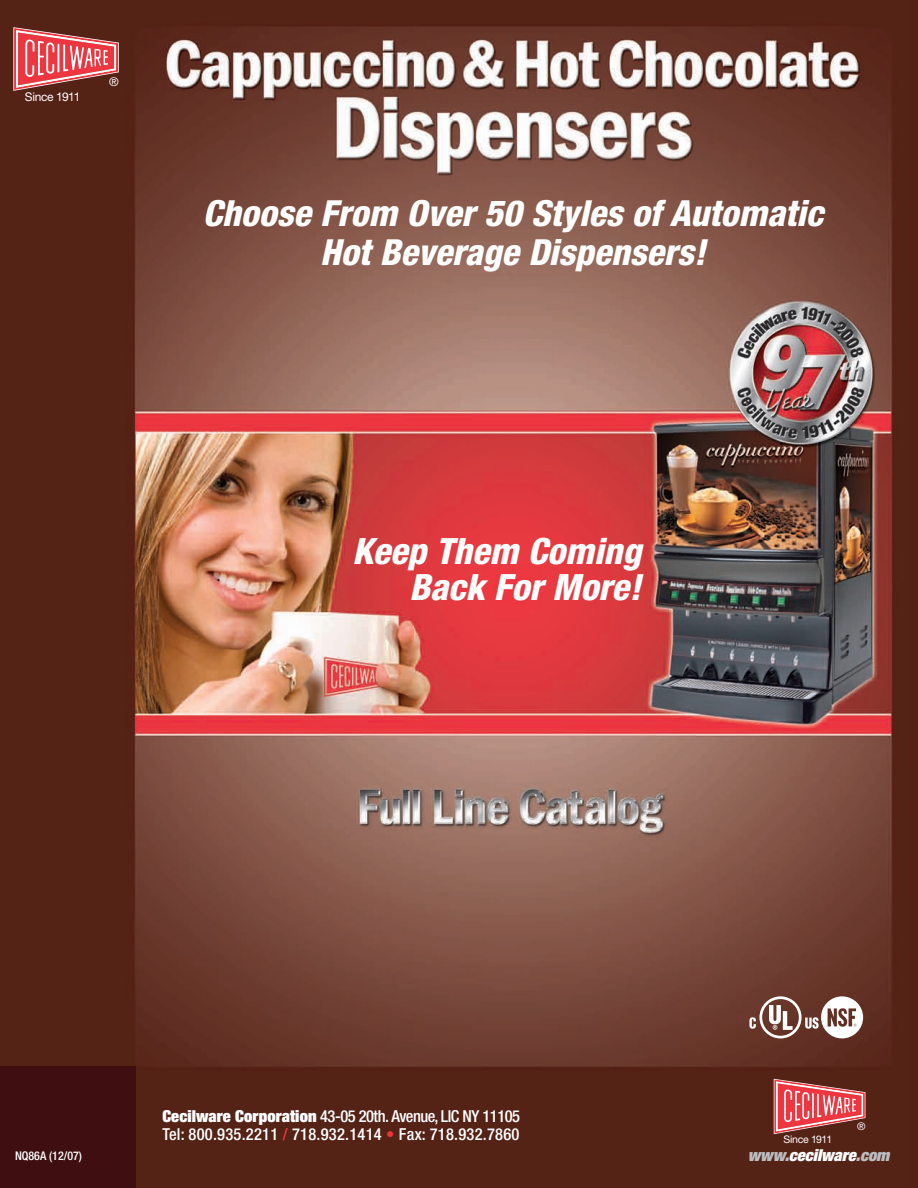
<style>
.page{position:relative;width:918px;height:1188px;background:#fff}
.page>*{position:absolute;margin:0;border:0;box-sizing:border-box;transform-origin:0 0}
.t1{font:italic 800 condensed 36.3px/36.3px "Helvetica Neue LT Std";color:#fff;text-align:right}
.t2{font:italic 800 condensed 36px/39px "Helvetica Neue LT Std";color:#fff;text-align:center}
.t3{font:500 condensed 16.5px/18px "Helvetica Neue LT Std";letter-spacing:.015em;color:#fff}
.t4{font:italic 900 condensed 16.5px "Helvetica Neue LT Std";color:#fff}
.t5{font:500 condensed 12px "Helvetica Neue LT Std";color:#fff}
.t6{font:12px "Helvetica Neue LT Std";letter-spacing:-.03em;color:#fff}
.t7{font:10.5px "Helvetica Neue LT Std";letter-spacing:-.03em;color:#fff}
.s1{font-weight:900}
.s2{color:#ee3640}
.s3{color:#bcbdc0}
</style>
<div class="page">
<img style="left:0;top:0;width:918px;height:1188px">
<div style="left:0;top:1066px;width:135px;height:122px;background:#3e0e10"></div>
<svg style="left:749px;top:1017px;width:7px;height:12px"></svg>
<svg style="left:805px;top:996px;width:58px;height:42px"></svg>
<div style="left:759px;top:996px;width:43px;height:42px;border:3px solid #fff;border-radius:50%"></div>
<svg style="left:769px;top:1005px;width:24px;height:25px"></svg>
<svg style="left:13px;top:27px;width:106px;height:64px"></svg>
<svg style="left:774px;top:1079px;width:91px;height:55px"></svg>
<p class="t6" style="left:25px;top:92px;width:57px">Since 1911</p>
<p class="t6" style="left:109px;top:77px;width:11px">®</p>
<h2 class="t2" style="left:203px;top:197px;width:622px">Choose From Over 50 Styles of Automatic<br>Hot Beverage Dispensers!</h2>
<h1 class="t1" style="left:352px;top:536px;width:290px">Keep Them Coming<br>Back For More!</h1>
<p class="t5" style="left:15px;top:1151px;width:68px">NQ86A (12/07)</p>
<p class="t3" style="left:162px;top:1108px;width:359px"><span class="s1">Cecilware Corporation</span> 43-05 20th. Avenue, LIC NY 11105<br>Tel: 800.935.2211 <span class="s2">/</span> 718.932.1414 <span class="s2">•</span> Fax: 718.932.7860</p>
<p class="t7" style="left:784px;top:1136px;width:50px">Since 1911</p>
<p class="t7" style="left:857px;top:1122px;width:10px">®</p>
<p class="t4" style="left:748px;top:1149px;width:143px"><span class="s3">www.</span>cecilware<span class="s3">.com</span></p>
</div>
